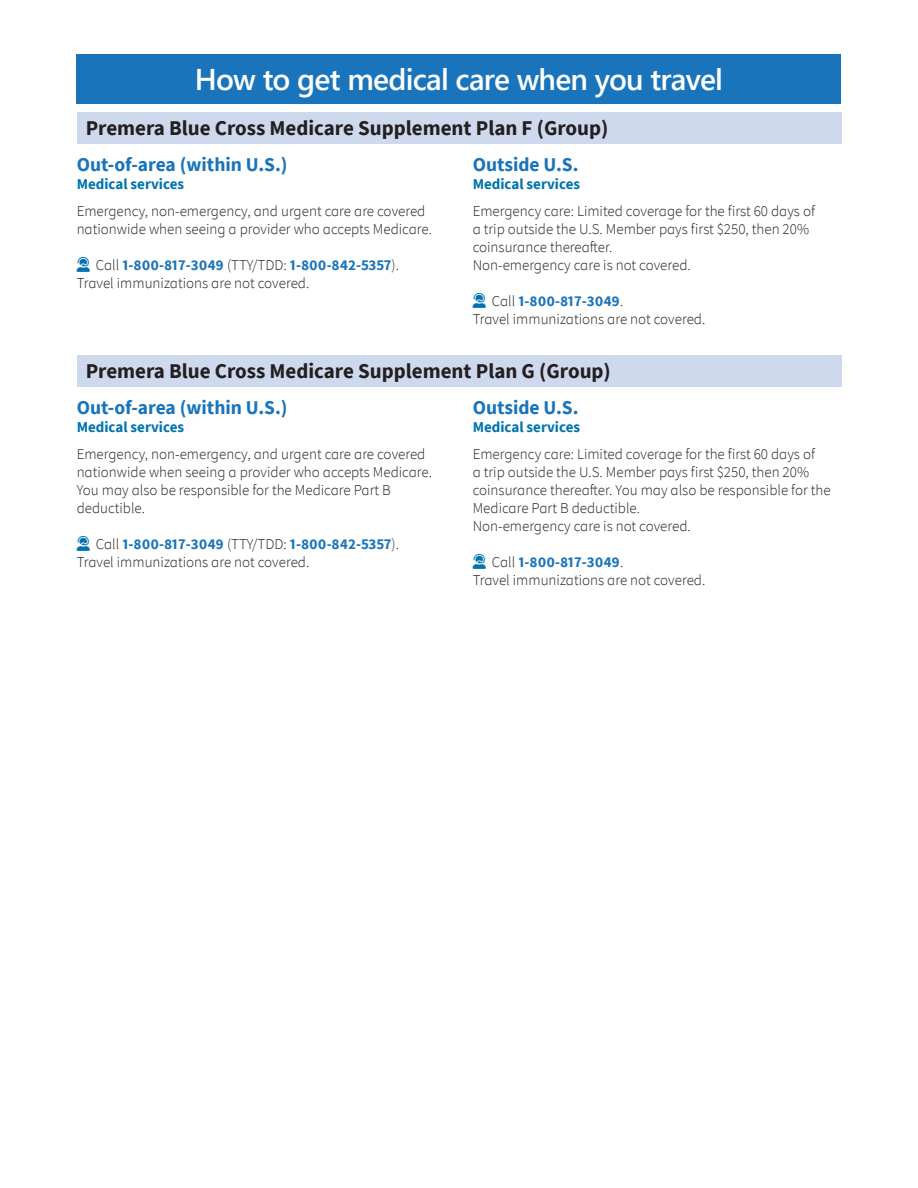
<style>
.page{position:relative;width:918px;height:1188px;background:#fff}
.page>*{position:absolute;margin:0;border:0;box-sizing:border-box;transform-origin:0 0}
.t1{font:600 30px "Segoe UI";letter-spacing:-.025em;color:#fff}
.Heading_2_Span{font:700 21px "Source Sans Pro";color:#231f20}
.Heading_3{font:700 19.5px "Source Sans Pro";color:#1974bb}
.Body_text{font:300 15px/18px "Source Sans Pro";color:#231f20}
.Body_text-2{font:700 15px "Source Sans Pro";color:#1974bb}
.Heading_4__2-column{font:700 15px "Source Sans Pro";color:#0073ae}
.s1{color:#0073ae}
.s2{font-weight:300;color:#231f20}
</style>
<div class="page">
<div style="left:77px;top:112px;width:765px;height:32px;background:#cfd9ed"></div>
<div style="left:77px;top:356px;width:765px;height:31px;background:#cfd9ed"></div>
<div style="left:76px;top:54px;width:766px;height:50px;background:#1974bb"></div>
<h1 class="t1" style="left:195px;top:51px;width:530px">How to get medical care when you travel</h1>
<p class="Heading_2_Span" style="left:86px;top:114px;width:524px">Premera Blue Cross Medicare Supplement Plan F (Group)</p>
<p class="Heading_3" style="left:77px;top:151px;width:213px">Out-of-area (within U.S.)</p>
<p class="Heading_4__2-column" style="left:77px;top:174px;width:109px">Medical services</p>
<p class="Body_text" style="left:77px;top:202px;width:357px">Emergency, non-emergency, and urgent care are covered nationwide when seeing a provider who accepts Medicare.</p>
<p class="Body_text-2" style="left:77px;top:255px;width:324px"><span class="s1">◆▲▲▼</span> <span class="s2">Call</span> 1-800-817-3049 <span class="s2">(TTY/TDD:</span> 1-800-842-5357<span class="s2">).</span></p>
<p class="Body_text" style="left:77px;top:274px;width:234px">Travel immunizations are not covered.</p>
<p class="Heading_3" style="left:473px;top:151px;width:107px">Outside U.S.</p>
<p class="Heading_4__2-column" style="left:473px;top:174px;width:109px">Medical services</p>
<p class="Body_text" style="left:473px;top:202px;width:344px">Emergency care: Limited coverage for the first 60 days of a trip outside the U.S. Member pays first $250, then 20% coinsurance thereafter.</p>
<p class="Body_text" style="left:473px;top:256px;width:220px">Non-emergency care is not covered.</p>
<p class="Body_text-2" style="left:473px;top:291px;width:152px"><span class="s1">◆▲▲▼</span> <span class="s2">Call</span> 1-800-817-3049<span class="s2">.</span></p>
<p class="Body_text" style="left:473px;top:310px;width:234px">Travel immunizations are not covered.</p>
<p class="Heading_2_Span" style="left:86px;top:357px;width:527px">Premera Blue Cross Medicare Supplement Plan G (Group)</p>
<p class="Heading_3" style="left:77px;top:394px;width:213px">Out-of-area (within U.S.)</p>
<p class="Heading_4__2-column" style="left:77px;top:417px;width:109px">Medical services</p>
<p class="Body_text" style="left:77px;top:445px;width:357px">Emergency, non-emergency, and urgent care are covered nationwide when seeing a provider who accepts Medicare.</p>
<p class="Body_text" style="left:77px;top:481px;width:316px">You may also be responsible for the Medicare Part B deductible.</p>
<p class="Body_text-2" style="left:77px;top:534px;width:324px"><span class="s1">◆▲▲▼</span> <span class="s2">Call</span> 1-800-817-3049 <span class="s2">(TTY/TDD:</span> 1-800-842-5357<span class="s2">).</span></p>
<p class="Body_text" style="left:77px;top:553px;width:234px">Travel immunizations are not covered.</p>
<p class="Heading_3" style="left:473px;top:394px;width:107px">Outside U.S.</p>
<p class="Heading_4__2-column" style="left:473px;top:417px;width:109px">Medical services</p>
<p class="Body_text" style="left:473px;top:445px;width:360px">Emergency care: Limited coverage for the first 60 days of<br>a trip outside the U.S. Member pays first $250, then 20% coinsurance thereafter. You may also be responsible for the Medicare Part B deductible.</p>
<p class="Body_text" style="left:473px;top:517px;width:220px">Non-emergency care is not covered.</p>
<p class="Body_text-2" style="left:473px;top:552px;width:152px"><span class="s1">◆▲▲▼</span> <span class="s2">Call</span> 1-800-817-3049<span class="s2">.</span></p>
<p class="Body_text" style="left:473px;top:571px;width:234px">Travel immunizations are not covered.</p>
</div>
